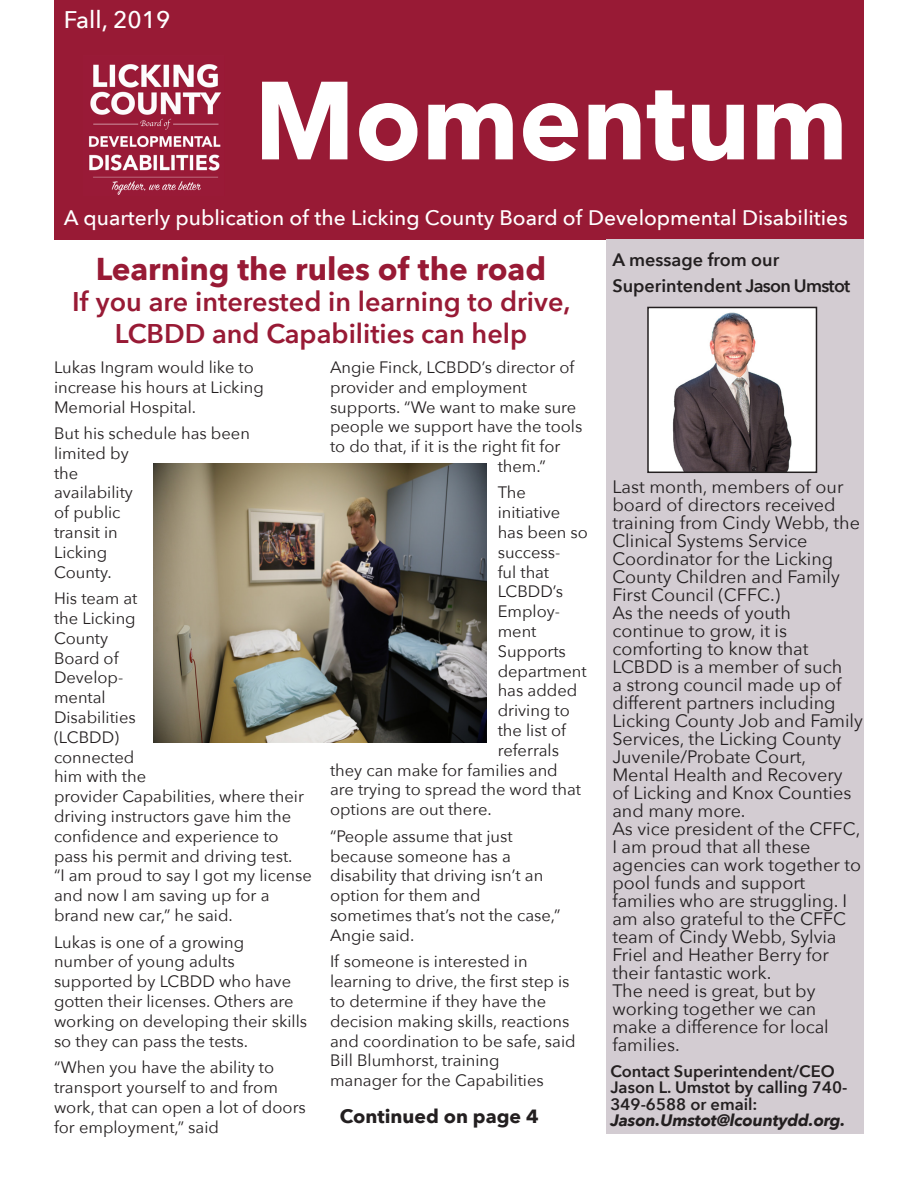
<style>
.page{position:relative;width:918px;height:1188px;background:#fff}
.page>*{position:absolute;margin:0;border:0;box-sizing:border-box;transform-origin:0 0}
.t1{font:700 109.65px "Avenir Next";color:#fff;scale:.96 1}
.t2{font:700 31.5px "Avenir Next";color:#981a35}
.t3{font:600 27px "Avenir Next";color:#981a35}
.t4{font:500 24px "Avenir Next";color:#fff}
.t5{font:500 21px "Avenir Next";color:#fff}
.t6{font:700 19.05px "Avenir Next";color:#231f20}
.t7{font:18px/18px "Avenir Next";color:#231f20}
.t8{font:600 18px "Avenir Next";color:#231f20}
.t9{font:16.5px/19.8px "Avenir Next";color:#231f20}
.t10{font:600 16.5px/16.5px "Avenir Next";color:#231f20}
.t11{font:italic 700 16.5px "Avenir Next";letter-spacing:-.01em;color:#231f20}
</style>
<div class="page">
<div style="left:54px;top:0;width:810px;height:240px;background:#981a35"></div>
<div style="left:606px;top:240px;width:258px;height:894px;background:#d3ccd2"></div>
<img style="left:650px;top:310px;width:164px;height:160px">
<div style="left:647px;top:307px;width:170px;height:166px;border:2px solid #231f20"></div>
<img style="left:89px;top:64px;width:132px;height:131px">
<img style="left:154px;top:464px;width:333px;height:278px">
<p class="t4" style="left:64px;top:0;width:108px">Fall, 2019</p>
<p class="t1" style="left:254px;top:26px;width:620px">Momentum</p>
<p class="t5" style="left:64px;top:199px;width:785px">A quarterly publication of the Licking County Board of Developmental Disabilities</p>
<p class="t8" style="left:612px;top:245px;width:168px">A message from our</p>
<p class="t8" style="left:612px;top:270px;width:240px">Superintendent Jason Umstot</p>
<p class="t2" style="left:96px;top:242px;width:452px">Learning the rules of the road</p>
<p class="t3" style="left:72px;top:279px;width:500px">If you are interested in learning to drive,</p>
<p class="t3" style="left:115px;top:311px;width:414px">LCBDD and Capabilities can help</p>
<p class="t9" style="left:54px;top:357px;width:201px">Lukas Ingram would like to</p>
<p class="t9" style="left:54px;top:376px;width:211px">increase his hours at Licking</p>
<p class="t9" style="left:54px;top:396px;width:144px">Memorial Hospital.</p>
<p class="t9" style="left:54px;top:423px;width:197px">But his schedule has been</p>
<p class="t9" style="left:54px;top:443px;width:76px">limited by the</p>
<p class="t9" style="left:54px;top:482px;width:80px">availability of public transit in<br>Licking<br>County.</p>
<p class="t9" style="left:54px;top:588px;width:85px">His team at the Licking<br>County<br>Board of<br>Develop&shy;mental</p>
<p class="t9" style="left:54px;top:707px;width:94px">Disabilities (LCBDD) connected him with the</p>
<p class="t9" style="left:54px;top:786px;width:251px">provider Capabilities, where their driving instructors gave him the confidence and experience to pass his permit and driving test.</p>
<p class="t9" style="left:54px;top:865px;width:259px">“I am proud to say I got my license and now I am saving up for a brand new car,” he said.</p>
<p class="t9" style="left:54px;top:931px;width:192px">Lukas is one of a growing</p>
<p class="t9" style="left:54px;top:951px;width:182px">number of young adults</p>
<p class="t9" style="left:54px;top:971px;width:255px">supported by LCBDD who have gotten their licenses. Others are working on developing their skills so they can pass the tests.</p>
<p class="t9" style="left:54px;top:1057px;width:253px">“When you have the ability to transport yourself to and from work, that can open a lot of doors for employment,” said</p>
<p class="t9" style="left:330px;top:357px;width:246px">Angie Finck, LCBDD’s director of provider and employment</p>
<p class="t9" style="left:330px;top:396px;width:248px">supports. “We want to make sure</p>
<p class="t9" style="left:330px;top:416px;width:254px">people we support have the tools</p>
<p class="t9" style="left:330px;top:436px;width:232px">to do that, if it is the right fit for</p>
<p class="t9" style="left:498px;top:456px;width:50px">them.”</p>
<p class="t9" style="left:498px;top:482px;width:30px">The</p>
<p class="t9" style="left:498px;top:502px;width:92px">initiative has been so</p>
<p class="t9" style="left:498px;top:542px;width:67px">success&shy;ful that<br>LCBDD’s</p>
<p class="t9" style="left:498px;top:601px;width:64px">Employ&shy;ment</p>
<p class="t9" style="left:498px;top:641px;width:91px">Supports department has added</p>
<p class="t9" style="left:498px;top:700px;width:74px">driving to</p>
<p class="t9" style="left:498px;top:720px;width:70px">the list of</p>
<p class="t9" style="left:498px;top:740px;width:63px">referrals</p>
<p class="t9" style="left:330px;top:759px;width:229px">they can make for families and</p>
<p class="t9" style="left:330px;top:779px;width:252px">are trying to spread the word that</p>
<p class="t9" style="left:330px;top:799px;width:163px">options are out there.</p>
<p class="t9" style="left:330px;top:825px;width:184px">“People assume that just</p>
<p class="t9" style="left:330px;top:845px;width:182px">because someone has a</p>
<p class="t9" style="left:330px;top:865px;width:215px">disability that driving isn’t an</p>
<p class="t9" style="left:330px;top:885px;width:152px">option for them and</p>
<p class="t9" style="left:330px;top:905px;width:232px">sometimes that’s not the case,”<br>Angie said.</p>
<p class="t9" style="left:330px;top:951px;width:199px">If someone is interested in</p>
<p class="t9" style="left:330px;top:971px;width:241px">learning to drive, the first step is to determine if they have the</p>
<p class="t9" style="left:330px;top:1010px;width:247px">decision making skills, reactions and coordination to be safe, said<br>Bill Blumhorst, training</p>
<p class="t9" style="left:330px;top:1070px;width:215px">manager for the Capabilities</p>
<p class="t10" style="left:610px;top:1062px;width:238px">Contact Superintendent/CEO<br>Jason L. Umstot by calling 740-<br>349-6588 or email:</p>
<p class="t11" style="left:610px;top:1106px;width:236px">Jason.Umstot@lcountydd.org.</p>
<p class="t7" style="left:612px;top:477px;width:249px">Last month, members of our board of directors received training from Cindy Webb, the<br>Clinical Systems Service</p>
<p class="t7" style="left:612px;top:549px;width:229px">Coordinator for the Licking<br>County Children and Family<br>First Council (CFFC.)</p>
<p class="t7" style="left:612px;top:603px;width:180px">As the needs of youth</p>
<p class="t7" style="left:612px;top:621px;width:176px">continue to grow, it is</p>
<p class="t7" style="left:612px;top:639px;width:252px">comforting to know that<br>LCBDD is a member of such<br>a strong council made up of different partners including<br>Licking County Job and Family</p>
<p class="t7" style="left:612px;top:729px;width:230px">Services, the Licking County<br>Juvenile/Probate Court,</p>
<p class="t7" style="left:612px;top:765px;width:240px">Mental Health and Recovery of Licking and Knox Counties and many more.</p>
<p class="t7" style="left:612px;top:819px;width:250px">As vice president of the CFFC,<br>I am proud that all these</p>
<p class="t7" style="left:612px;top:855px;width:250px">agencies can work together to pool funds and support</p>
<p class="t7" style="left:612px;top:891px;width:236px">families who are struggling. I am also grateful to the CFFC team of Cindy Webb, Sylvia<br>Friel and Heather Berry for their fantastic work.</p>
<p class="t7" style="left:612px;top:981px;width:205px">The need is great, but by</p>
<p class="t7" style="left:612px;top:999px;width:218px">working together we can make a difference for local families.</p>
<p class="t6" style="left:340px;top:1100px;width:200px">Continued on page 4</p>
</div>
